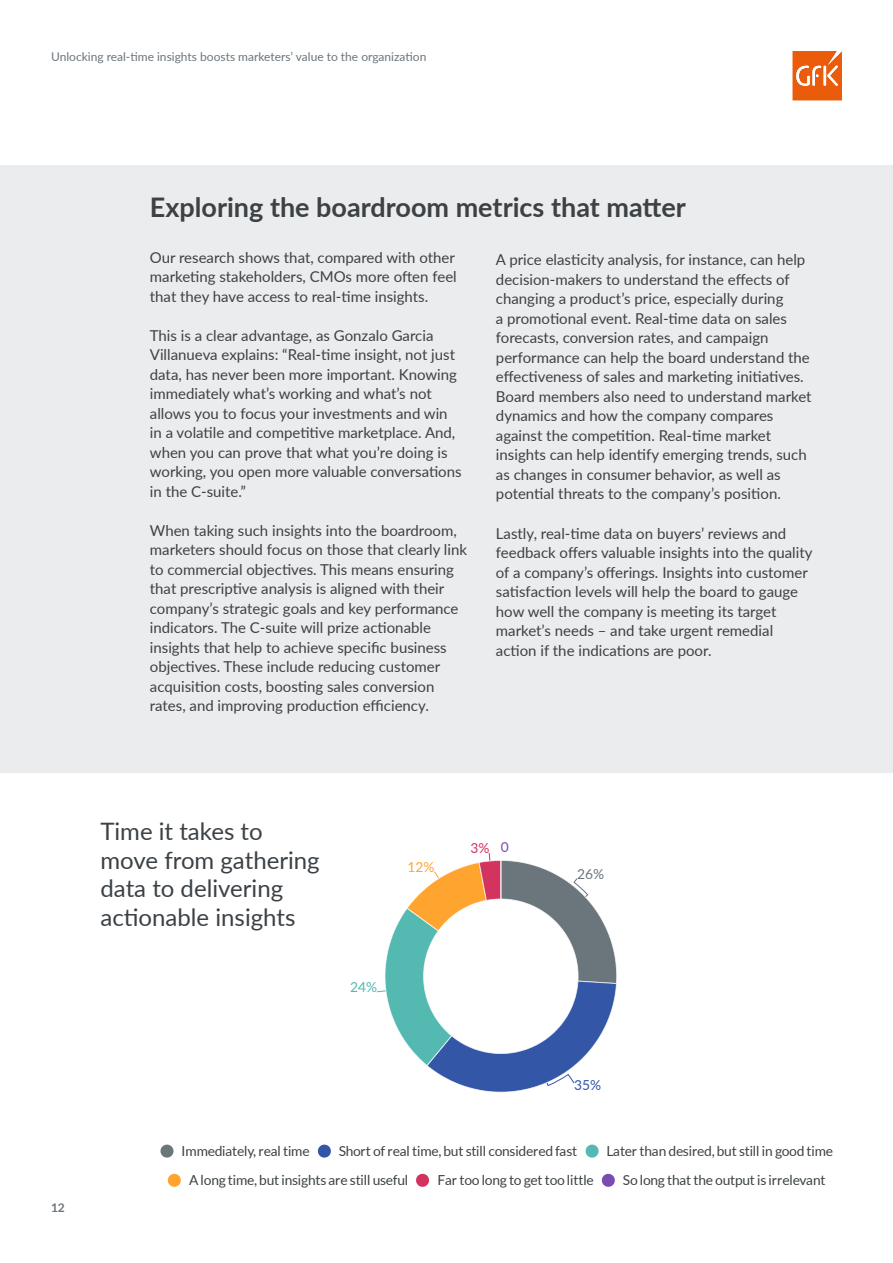
<style>
.page{position:relative;width:893px;height:1263px;background:#fff}
.page>*{position:absolute;margin:0;border:0;box-sizing:border-box;transform-origin:0 0}
.t1{font:700 27px "Lato";color:#3b4145}
.t2{font:24px/28.5px "Lato";color:#3b4145}
.t3{font:15px/19.5px "Lato";color:#3b4145}
.t4{font:13.8px "Lato";letter-spacing:-.015em;color:#3b4145}
.t5{font:13.8px "Lato";color:#6a757c}
.t6{font:13.8px "Lato";color:#3456a6}
.t7{font:13.8px "Lato";color:#54b9b1}
.t8{font:13.8px "Lato";color:#ffa52f}
.t9{font:13.8px "Lato";color:#d2335f}
.t10{font:12px "Lato";color:#6a757c}
.t11{font:700 12px "Lato";color:#6a757c}
.s1{color:#7a4cb2}
</style>
<div class="page">
<div style="left:0;top:166px;width:893px;height:607px;background:#ebeced"></div>
<svg style="left:376px;top:852px;width:241px;height:240px"></svg>
<hr style="left:500px;top:860px;width:1px;height:39px;background:#fff">
<svg style="left:160px;top:1144px;width:13px;height:13px"></svg>
<svg style="left:318px;top:1144px;width:13px;height:13px"></svg>
<svg style="left:586px;top:1144px;width:13px;height:13px"></svg>
<svg style="left:168px;top:1174px;width:13px;height:13px"></svg>
<svg style="left:416px;top:1174px;width:13px;height:13px"></svg>
<svg style="left:602px;top:1174px;width:13px;height:13px"></svg>
<svg style="left:792px;top:51px;width:50px;height:49px;background:#ed7431"></svg>
<p class="t10" style="left:51px;top:48px;width:377px">Unlocking real-time insights boosts marketers’ value to the organization</p>
<h1 class="t1" style="left:150px;top:188px;width:538px">Exploring the boardroom metrics that matter</h1>
<p class="t3" style="left:150px;top:247px;width:308px">Our research shows that, compared with other marketing stakeholders, CMOs more often feel that they have access to real-time insights.</p>
<p class="t3" style="left:150px;top:325px;width:313px">This is a clear advantage, as Gonzalo Garcia Villanueva explains: “Real-time insight, not just data, has never been more important. Knowing immediately what’s working and what’s not allows you to focus your investments and win in a volatile and competitive marketplace. And, when you can prove that what you’re doing is working, you open more valuable conversations in the C-suite.”</p>
<p class="t3" style="left:150px;top:520px;width:319px">When taking such insights into the boardroom, marketers should focus on those that clearly link to commercial objectives. This means ensuring that prescriptive analysis is aligned with their company’s strategic goals and key performance indicators. The C-suite will prize actionable insights that help to achieve specific business objectives. These include reducing customer acquisition costs, boosting sales conversion rates, and improving production efficiency.</p>
<p class="t3" style="left:496px;top:250px;width:317px">A price elasticity analysis, for instance, can help decision-makers to understand the effects of changing a product’s price, especially during<br>a promotional event. Real-time data on sales forecasts, conversion rates, and campaign performance can help the board understand the effectiveness of sales and marketing initiatives.<br>Board members also need to understand market dynamics and how the company compares against the competition. Real-time market insights can help identify emerging trends, such as changes in consumer behavior, as well as potential threats to the company’s position.</p>
<p class="t3" style="left:496px;top:523px;width:318px">Lastly, real-time data on buyers’ reviews and feedback offers valuable insights into the quality of a company’s offerings. Insights into customer satisfaction levels will help the board to gauge how well the company is meeting its target market’s needs – and take urgent remedial action if the indications are poor.</p>
<h2 class="t2" style="left:100px;top:816px;width:221px">Time it takes to move from gathering data to delivering actionable insights</h2>
<p class="t7" style="left:350px;top:977px;width:29px">24%</p>
<p class="t8" style="left:408px;top:857px;width:29px">12%</p>
<p class="t9" style="left:470px;top:838px;width:40px">3% <span class="s1">0</span></p>
<p class="t5" style="left:577px;top:864px;width:29px">26%</p>
<p class="t6" style="left:574px;top:1075px;width:29px">35%</p>
<p class="t11" style="left:51px;top:1199px;width:15px">12</p>
<p class="t4" style="left:182px;top:1141px;width:130px">Immediately,real time</p>
<p class="t4" style="left:339px;top:1141px;width:240px">Short of real time, but still considered fast</p>
<p class="t4" style="left:606px;top:1141px;width:228px">Later than desired, but still in good time</p>
<p class="t4" style="left:189px;top:1170px;width:220px">A long time, but insights are still useful</p>
<p class="t4" style="left:437px;top:1170px;width:158px">Far too long to get too little</p>
<p class="t4" style="left:623px;top:1170px;width:204px">So long that the output is irrelevant</p>
</div>
